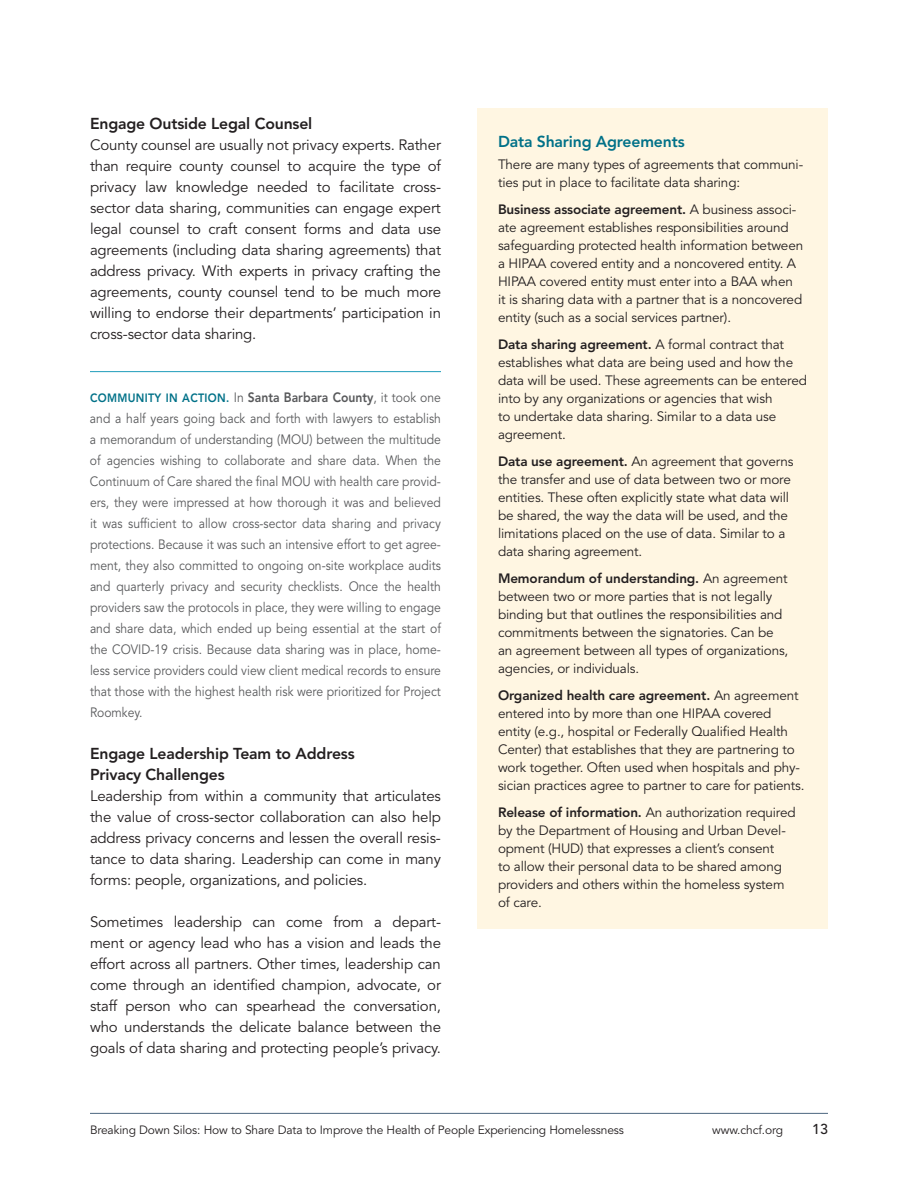
<style>
.page{position:relative;width:918px;height:1188px;background:#fff}
.page>*{position:absolute;margin:0;border:0;box-sizing:border-box;transform-origin:0 0}
.t1{font:800 15.75px/21px "Avenir LT Std";letter-spacing:-.01em;color:#231f20}
.t2{font:800 15.75px "Avenir LT Std";letter-spacing:-.01em;color:#007188}
.t3{font:15px/21px "Avenir LT Std";letter-spacing:-.01em;color:#231f20;text-align:justify}
.t4{font:500 14.25px "Avenir LT Std";color:#231f20}
.t5{font:13.5px/18px "Avenir LT Std";letter-spacing:-.01em;color:#231f20}
.t6{font:13.5px/21px "Avenir LT Std";color:#58595b;text-align:justify;scale:.9 1}
.t7{font:12px "Avenir LT Std";letter-spacing:-.01em;color:#231f20}
.t8{font:800 12px "Avenir LT Std";letter-spacing:.03em;color:#007188;scale:.9 1}
.s1{font-weight:400;font-size:13.5px;color:#58595b}
.s2{font-size:13.5px;color:#58595b}
.s3{font-weight:800}
</style>
<div class="page">
<hr style="left:90px;top:1113px;width:738px;height:1px;background:#4d6780">
<hr style="left:90px;top:371px;width:351px;height:1px;background:#1e9cba">
<div style="left:477px;top:108px;width:351px;height:820px;background:#fff6e2"></div>
<p class="t1" style="left:90px;top:113px;width:224px">Engage Outside Legal Counsel</p>
<p class="t3" style="left:90px;top:135px;width:353px">County counsel are usually not privacy experts. Rather than require county counsel to acquire the type of privacy law knowledge needed to facilitate cross&shy;sector data sharing, communities can engage expert legal counsel to craft consent forms and data use agreements (including data sharing agreements) that address privacy. With experts in privacy crafting the agreements, county counsel tend to be much more willing to endorse their departments’ participation in cross-sector data sharing.</p>
<p class="t8" style="left:90px;top:391px;width:391px">COMMUNITY IN ACTION. <span class="s1">In</span> <span class="s2">Santa Barbara County</span><span class="s1">, it took one</span></p>
<p class="t6" style="left:90px;top:408px;width:392px">and a half years going back and forth with lawyers to establish a memorandum of understanding (MOU) between the multitude of agencies wishing to collaborate and share data. When the Continuum of Care shared the final MOU with health care provid&shy;ers, they were impressed at how thorough it was and believed it was sufficient to allow cross-sector data sharing and privacy protections. Because it was such an intensive effort to get agree&shy;ment, they also committed to ongoing on-site workplace audits and quarterly privacy and security checklists. Once the health providers saw the protocols in place, they were willing to engage and share data, which ended up being essential at the start of the COVID-19 crisis. Because data sharing was in place, home&shy;less service providers could view client medical records to ensure that those with the highest health risk were prioritized for Project Roomkey.</p>
<p class="t1" style="left:90px;top:743px;width:266px">Engage Leadership Team to Address<br>Privacy Challenges</p>
<p class="t3" style="left:90px;top:786px;width:353px">Leadership from within a community that articulates the value of cross-sector collaboration can also help address privacy concerns and lessen the overall resis&shy;tance to data sharing. Leadership can come in many forms: people, organizations, and policies.</p>
<p class="t3" style="left:90px;top:912px;width:353px">Sometimes leadership can come from a depart&shy;ment or agency lead who has a vision and leads the effort across all partners. Other times, leadership can come through an identified champion, advocate, or staff person who can spearhead the conversation, who understands the delicate balance between the goals of data sharing and protecting people’s privacy.</p>
<p class="t2" style="left:498px;top:132px;width:188px">Data Sharing Agreements</p>
<p class="t5" style="left:498px;top:156px;width:307px">There are many types of agreements that communi&shy;ties put in place to facilitate data sharing:</p>
<p class="t5" style="left:498px;top:201px;width:307px"><span class="s3">Business associate agreement.</span> A business associ&shy;ate agreement establishes responsibilities around safeguarding protected health information between a HIPAA covered entity and a noncovered entity. A HIPAA covered entity must enter into a BAA when it is sharing data with a partner that is a noncovered entity (such as a social services partner).</p>
<p class="t5" style="left:498px;top:336px;width:310px"><span class="s3">Data sharing agreement.</span> A formal contract that establishes what data are being used and how the data will be used. These agreements can be entered into by any organizations or agencies that wish<br>to undertake data sharing. Similar to a data use agreement.</p>
<p class="t5" style="left:498px;top:453px;width:297px"><span class="s3">Data use agreement.</span> An agreement that governs the transfer and use of data between two or more entities. These often explicitly state what data will be shared, the way the data will be used, and the limitations placed on the use of data. Similar to a data sharing agreement.</p>
<p class="t5" style="left:498px;top:570px;width:292px"><span class="s3">Memorandum of understanding.</span> An agreement between two or more parties that is not legally binding but that outlines the responsibilities and commitments between the signatories. Can be an agreement between all types of organizations, agencies, or individuals.</p>
<p class="t5" style="left:498px;top:687px;width:308px"><span class="s3">Organized health care agreement.</span> An agreement entered into by more than one HIPAA covered entity (e.g., hospital or Federally Qualified Health Center) that establishes that they are partnering to work together. Often used when hospitals and phy&shy;sician practices agree to partner to care for patients.</p>
<p class="t5" style="left:498px;top:804px;width:299px"><span class="s3">Release of information.</span> An authorization required by the Department of Housing and Urban Devel&shy;opment (HUD) that expresses a client’s consent<br>to allow their personal data to be shared among providers and others within the homeless system of care.</p>
<p class="t7" style="left:90px;top:1123px;width:536px">Breaking Down Silos: How to Share Data to Improve the Health of People Experiencing Homelessness</p>
<p class="t7" style="left:712px;top:1123px;width:72px">www.chcf.org</p>
<p class="t4" style="left:812px;top:1121px;width:17px">13</p>
</div>
